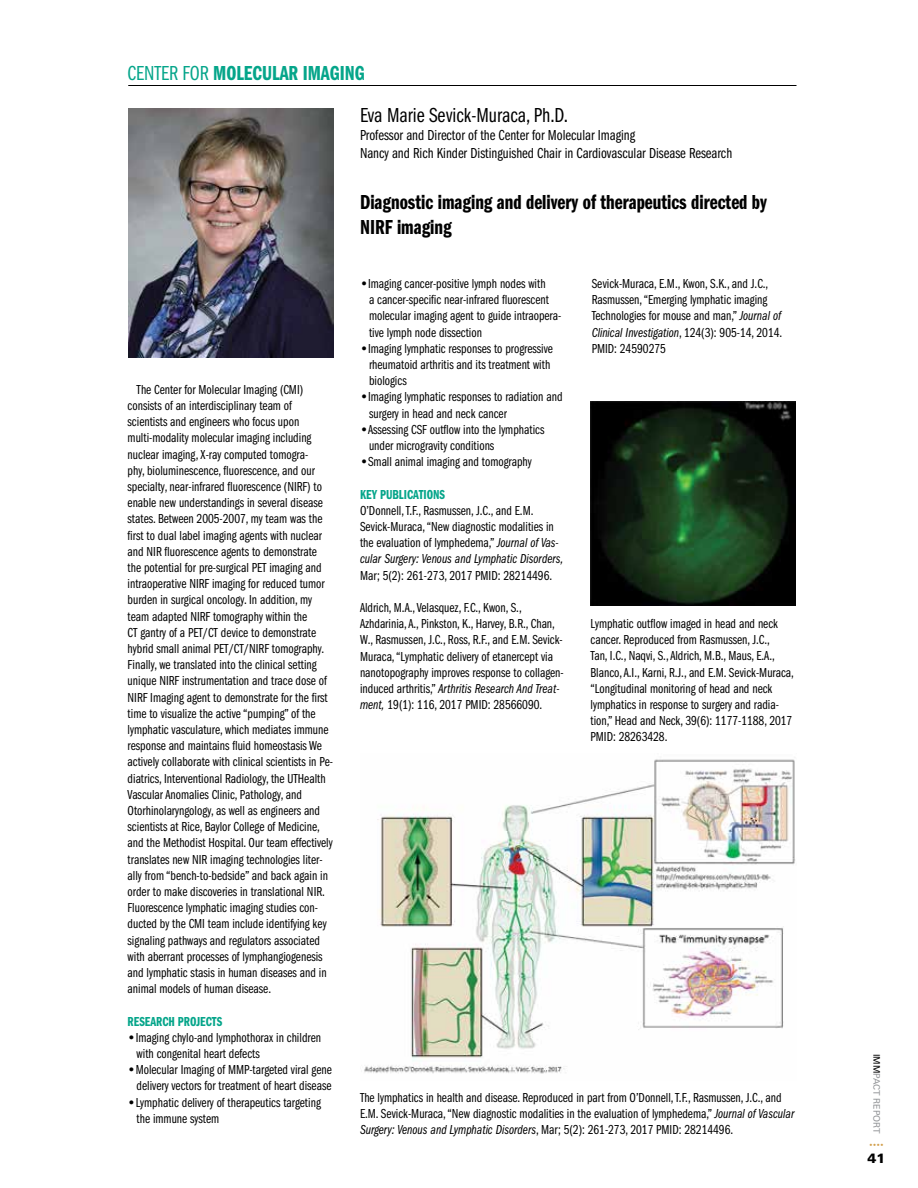
<style>
.page{position:relative;width:918px;height:1188px;background:#fff}
.page>*{position:absolute;margin:0;border:0;box-sizing:border-box;transform-origin:0 0}
.t1{font:21px/25.2px "ITC Franklin Gothic Std Dm Cp";color:#000}
.t2{font:21px "ITC Franklin Gothic Std Bk Cp";color:#000}
.t3{font:21px "ITC Franklin Gothic Std Dm Cp";color:#05a58a}
.t4{font:15px/18px "ITC Franklin Gothic Std Bk Cp";color:#000}
.t5{font:13.5px/16.2px "ITC Franklin Gothic Std Bk Cp";color:#000}
.t6{font:13.5px "ITC Franklin Gothic Std Bk Cp It";color:#000}
.t7{font:13.5px "ITC Franklin Gothic Std Dm Cp";color:#05a58a}
.t8{font:900 13.5px "Univers LT Std";color:#000}
.t9{font:9px "Univers LT Std";color:#939598}
.t10{font:100 ultra-condensed 6px "Univers LT Std";color:#d3a04d}
.s1{font-family:"ITC Franklin Gothic Std Bk Cp"}
.s2{font-family:"ITC Franklin Gothic Std";font-weight:600}
.s3{font-family:"ITC Franklin Gothic Std Bk Cp It"}
.s4{color:#000}
</style>
<div class="page">
<hr style="left:128px;top:85px;width:668px;height:1px;background:#000">
<img style="left:591px;top:401px;width:204px;height:205px">
<img style="left:364px;top:759px;width:431px;height:315px">
<img style="left:128px;top:108px;width:205px;height:249px">
<h1 class="t3" style="left:128px;top:61px;width:239px"><span class="s1">CENTER FOR</span> MOLECULAR IMAGING</h1>
<h1 class="t2" style="left:360px;top:104px;width:210px">Eva Marie Sevick-Muraca, Ph.D.</h1>
<p class="t4" style="left:360px;top:127px;width:374px">Professor and Director of the Center for Molecular Imaging<br>Nancy and Rich Kinder Distinguished Chair in Cardiovascular Disease Research</p>
<h1 class="t1" style="left:360px;top:190px;width:408px">Diagnostic imaging and delivery of therapeutics directed by<br>NIRF imaging</h1>
<p class="t5" style="left:128px;top:381px;width:207px;text-indent:9px">The Center for Molecular Imaging (CMI) consists of an interdisciplinary team of scientists and engineers who focus upon multi-modality molecular imaging including nuclear imaging, X-ray computed tomogra-<br>phy, bioluminescence, fluorescence, and our specialty, near-infrared fluorescence (NIRF) to enable new understandings in several disease states. Between 2005-2007, my team was the first to dual label imaging agents with nuclear and NIR fluorescence agents to demonstrate the potential for pre-surgical PET imaging and intraoperative NIRF imaging for reduced tumor burden in surgical oncology. In addition, my team adapted NIRF tomography within the<br>CT gantry of a PET/CT device to demonstrate hybrid small animal PET/CT/NIRF tomography.<br>Finally, we translated into the clinical setting unique NIRF instrumentation and trace dose of NIRF Imaging agent to demonstrate for the first time to visualize the active “pumping” of the lymphatic vasculature, which mediates immune response and maintains fluid homeostasis We actively collaborate with clinical scientists in Pe&shy;diatrics, Interventional Radiology, the UTHealth Vascular Anomalies Clinic, Pathology, and Otorhinolaryngology, as well as engineers and scientists at Rice, Baylor College of Medicine, and the Methodist Hospital. Our team effectively translates new NIR imaging technologies liter&shy;ally from “bench-to-bedside” and back again in order to make discoveries in translational NIR.<br>Fluorescence lymphatic imaging studies con&shy;ducted by the CMI team include identifying key signaling pathways and regulators associated with aberrant processes of lymphangiogenesis and lymphatic stasis in human diseases and in animal models of human disease.</p>
<p class="t7" style="left:128px;top:1014px;width:96px">RESEARCH PROJECTS</p>
<p class="t5" style="left:137px;top:1029px;width:186px;text-indent:-9px"><span class="s2">•</span>Imaging chylo-and lymphothorax in children with congenital heart defects</p>
<p class="t5" style="left:128px;top:1062px;width:206px;text-align:right"><span class="s2">•</span>Molecular Imaging of MMP-targeted viral gene delivery vectors for treatment of heart disease</p>
<p class="t5" style="left:137px;top:1094px;width:186px;text-indent:-9px"><span class="s2">•</span>Lymphatic delivery of therapeutics targeting the immune system</p>
<p class="t5" style="left:369px;top:276px;width:194px;text-indent:-9px"><span class="s2">•</span>Imaging cancer-positive lymph nodes with<br>a cancer-specific near-infrared fluorescent molecular imaging agent to guide intraopera&shy;tive lymph node dissection</p>
<p class="t5" style="left:369px;top:340px;width:186px;text-indent:-9px"><span class="s2">•</span>Imaging lymphatic responses to progressive rheumatoid arthritis and its treatment with biologics</p>
<p class="t5" style="left:369px;top:389px;width:195px;text-indent:-9px"><span class="s2">•</span>Imaging lymphatic responses to radiation and surgery in head and neck cancer</p>
<p class="t5" style="left:369px;top:421px;width:177px;text-indent:-9px"><span class="s2">•</span>Assessing CSF outflow into the lymphatics under microgravity conditions</p>
<p class="t5" style="left:360px;top:454px;width:173px"><span class="s2">•</span>Small animal imaging and tomography</p>
<p class="t7" style="left:360px;top:487px;width:87px">KEY PUBLICATIONS</p>
<p class="t5" style="left:360px;top:502px;width:200px">O’Donnell, T.F., Rasmussen, J.C., and E.M.<br>Sevick-Muraca, “New diagnostic modalities in the evaluation of lymphedema,” <span class="s3">Journal of Vas-</span></p>
<p class="t6" style="left:360px;top:551px;width:205px">cular Surgery: Venous and Lymphatic Disorders,</p>
<p class="t5" style="left:360px;top:567px;width:194px">Mar; 5(2): 261-273, 2017 PMID: 28214496.</p>
<p class="t5" style="left:360px;top:600px;width:205px">Aldrich, M.A., Velasquez, F.C., Kwon, S., Azhdarinia, A., Pinkston, K., Harvey, B.R., Chan, W., Rasmussen, J.C., Ross, R.F., and E.M. Sevick-Muraca, “Lymphatic delivery of etanercept via nanotopography improves response to collagen-</p>
<p class="t6" style="left:360px;top:681px;width:201px"><span class="s1">induced arthritis,”</span> Arthritis Research And Treat-</p>
<p class="t5" style="left:360px;top:697px;width:184px"><span class="s3">ment,</span> 19(1): 116, 2017 PMID: 28566090.</p>
<p class="t5" style="left:592px;top:276px;width:191px">Sevick-Muraca, E.M., Kwon, S.K., and J.C.,<br>Rasmussen, “Emerging lymphatic imaging<br>Technologies for mouse and man,” <span class="s3">Journal of</span></p>
<p class="t6" style="left:592px;top:325px;width:192px">Clinical Investigation<span class="s1">, 124(3): 905-14, 2014.</span></p>
<p class="t5" style="left:592px;top:340px;width:76px">PMID: 24590275</p>
<p class="t5" style="left:591px;top:616px;width:205px">Lymphatic outflow imaged in head and neck cancer. Reproduced from Rasmussen, J.C.,<br>Tan, I.C., Naqvi, S., Aldrich, M.B., Maus, E.A., Blanco, A.I., Karni, R.J., and E.M. Sevick-Muraca, “Longitudinal monitoring of head and neck lymphatics in response to surgery and radia&shy;tion,” Head and Neck, 39(6): 1177-1188, 2017<br>PMID: 28263428.</p>
<p class="t5" style="left:360px;top:1089px;width:436px">The lymphatics in health and disease. Reproduced in part from O’Donnell, T.F., Rasmussen, J.C., and<br>E.M. Sevick-Muraca, “New diagnostic modalities in the evaluation of lymphedema,” <span class="s3">Journal of Vascular<br>Surgery: Venous and Lymphatic Disorders</span>, Mar; 5(2): 261-273, 2017 PMID: 28214496.</p>
<p class="t9" style="left:882px;top:1054px;width:81px;rotate:90deg"><span class="s4">IMM</span>PACT REPORT</p>
<p class="t10" style="left:869px;top:1142px;width:16px">• • • •</p>
<p class="t8" style="left:867px;top:1150px;width:20px">41</p>
</div>
